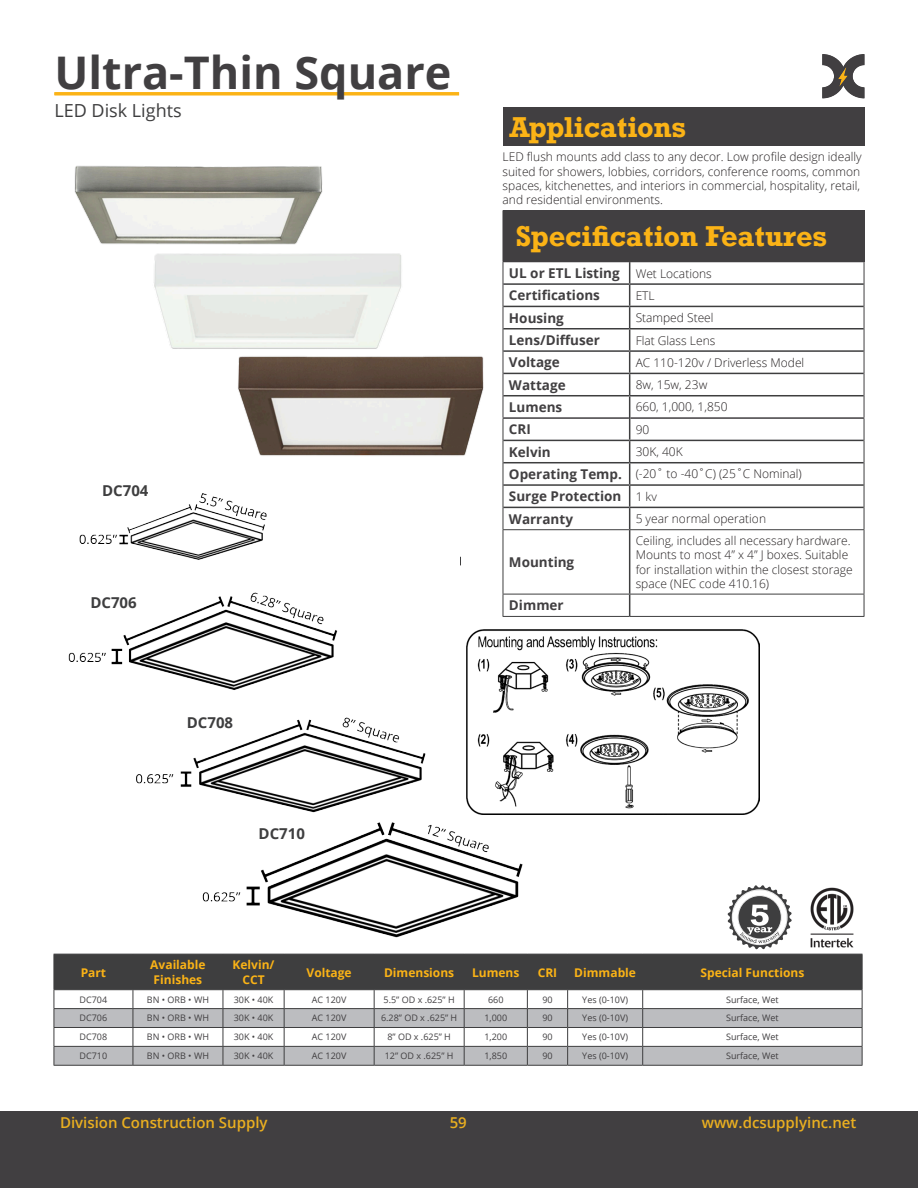
<style>
.page{position:relative;width:918px;height:1188px;background:#fff}
.page>*{position:absolute;margin:0;border:0;box-sizing:border-box;transform-origin:0 0}
.t1{font:700 45px "Open Sans";color:#413f41}
.t2{font:700 27px "Rockwell";color:#fbb316}
.t3{font:18px "Open Sans";color:#3e3e3f}
.t4{font:600 15px "Open Sans";color:#eaaf20}
.t5{font:700 15px "Open Sans";color:#3e3e3f}
.t6{font:700 13.5px "Open Sans";color:#413f41}
.t7{font:300 12px/14.4px "Open Sans";color:#231f20}
.t8{font:700 12px/14.4px "Open Sans";color:#fbb316}
.t9{font:9px "Open Sans";color:#413f41}
</style>
<div class="page">
<div style="left:0;top:1111px;width:918px;height:77px;background:#413f41"></div>
<hr style="left:54px;top:92px;width:405px;height:3px;background:#fbb316">
<div style="left:503px;top:107px;width:361px;height:39px;background:#413f41"></div>
<div style="left:503px;top:211px;width:361px;height:51px;background:#413f41"></div>
<hr style="left:503px;top:210px;width:127px;height:1px;background:#413f41">
<hr style="left:630px;top:210px;width:234px;height:1px;background:#413f41">
<hr style="left:864px;top:211px;width:1px;height:50px;background:#413f41">
<hr style="left:503px;top:417px;width:126px;height:2px;background:#413f41">
<hr style="left:630px;top:417px;width:234px;height:2px;background:#413f41">
<hr style="left:503px;top:283px;width:127px;height:2px;background:#3e3e3f">
<hr style="left:503px;top:306px;width:127px;height:1px;background:#3e3e3f">
<hr style="left:503px;top:328px;width:127px;height:2px;background:#3e3e3f">
<hr style="left:503px;top:350px;width:127px;height:2px;background:#3e3e3f">
<hr style="left:503px;top:373px;width:127px;height:1px;background:#3e3e3f">
<hr style="left:630px;top:283px;width:234px;height:2px;background:#3e3e3f">
<hr style="left:630px;top:306px;width:234px;height:1px;background:#3e3e3f">
<hr style="left:630px;top:328px;width:234px;height:2px;background:#3e3e3f">
<hr style="left:630px;top:350px;width:234px;height:2px;background:#3e3e3f">
<hr style="left:630px;top:373px;width:234px;height:1px;background:#3e3e3f">
<hr style="left:503px;top:395px;width:127px;height:1px;background:#3e3e3f">
<hr style="left:630px;top:395px;width:234px;height:1px;background:#3e3e3f">
<hr style="left:503px;top:440px;width:127px;height:1px;background:#3e3e3f">
<hr style="left:503px;top:462px;width:127px;height:1px;background:#3e3e3f">
<hr style="left:503px;top:484px;width:127px;height:2px;background:#3e3e3f">
<hr style="left:630px;top:440px;width:234px;height:1px;background:#3e3e3f">
<hr style="left:630px;top:462px;width:234px;height:1px;background:#3e3e3f">
<hr style="left:630px;top:484px;width:234px;height:2px;background:#3e3e3f">
<svg style="left:503px;top:262px;width:1px;height:267px"></svg>
<hr style="left:503px;top:530px;width:1px;height:64px;background:#3e3e3f">
<svg style="left:503px;top:595px;width:1px;height:21px"></svg>
<hr style="left:503px;top:507px;width:127px;height:1px;background:#3e3e3f">
<hr style="left:503px;top:529px;width:127px;height:1px;background:#3e3e3f">
<hr style="left:503px;top:594px;width:127px;height:1px;background:#3e3e3f">
<hr style="left:503px;top:616px;width:127px;height:1px;background:#3e3e3f">
<svg style="left:629px;top:262px;width:1px;height:267px"></svg>
<hr style="left:629px;top:530px;width:1px;height:64px;background:#3e3e3f">
<svg style="left:629px;top:594px;width:1px;height:22px"></svg>
<hr style="left:630px;top:507px;width:234px;height:1px;background:#3e3e3f">
<svg style="left:864px;top:262px;width:1px;height:267px"></svg>
<hr style="left:864px;top:530px;width:1px;height:64px;background:#3e3e3f">
<svg style="left:864px;top:594px;width:1px;height:22px"></svg>
<hr style="left:630px;top:529px;width:234px;height:1px;background:#3e3e3f">
<hr style="left:630px;top:594px;width:234px;height:1px;background:#3e3e3f">
<hr style="left:630px;top:616px;width:234px;height:1px;background:#3e3e3f">
<hr style="left:54px;top:1065px;width:79px;height:1px;background:#3e3e3f">
<hr style="left:133px;top:1065px;width:90px;height:1px;background:#3e3e3f">
<hr style="left:223px;top:1065px;width:61px;height:1px;background:#3e3e3f">
<hr style="left:284px;top:1065px;width:90px;height:1px;background:#3e3e3f">
<hr style="left:374px;top:1065px;width:90px;height:1px;background:#3e3e3f">
<hr style="left:464px;top:1065px;width:63px;height:1px;background:#3e3e3f">
<hr style="left:527px;top:1065px;width:41px;height:1px;background:#3e3e3f">
<hr style="left:568px;top:1065px;width:75px;height:1px;background:#3e3e3f">
<hr style="left:643px;top:1065px;width:219px;height:1px;background:#3e3e3f">
<svg style="left:822px;top:54px;width:42px;height:44px"></svg>
<img style="left:467px;top:629px;width:293px;height:185px">
<img style="left:79px;top:493px;width:188px;height:67px">
<img style="left:68px;top:592px;width:270px;height:98px">
<img style="left:136px;top:717px;width:290px;height:96px">
<img style="left:261px;top:813px;width:279px;height:72px">
<svg style="left:54px;top:885px;width:809px;height:180px"></svg>
<img style="left:74px;top:165px;width:249px;height:79px">
<img style="left:238px;top:356px;width:246px;height:100px">
<img style="left:151px;top:243px;width:252px;height:118px">
<p class="t1" style="left:54px;top:41px;width:399px">Ultra-Thin Square</p>
<p class="t3" style="left:54px;top:98px;width:129px">LED Disk Lights</p>
<p class="t5" style="left:102px;top:480px;width:48px">DC704</p>
<p class="t5" style="left:90px;top:592px;width:48px">DC706</p>
<p class="t5" style="left:187px;top:712px;width:48px">DC708</p>
<p class="t5" style="left:259px;top:823px;width:48px">DC710</p>
<p class="t2" style="left:509px;top:109px;width:178px">Applications</p>
<p class="t7" style="left:503px;top:149px;width:361px">LED flush mounts add class to any decor. Low profile design ideally suited for showers, lobbies, corridors, conference rooms, common spaces, kitchenettes, and interiors in commercial, hospitality, retail, and residential environments.</p>
<p class="t2" style="left:516px;top:219px;width:313px">Specification Features</p>
<p class="t6" style="left:509px;top:264px;width:112px">UL or ETL Listing</p>
<p class="t7" style="left:636px;top:266px;width:78px">Wet Locations</p>
<p class="t6" style="left:509px;top:286px;width:93px">Certifications</p>
<p class="t7" style="left:636px;top:288px;width:21px">ETL</p>
<p class="t6" style="left:509px;top:308px;width:56px">Housing</p>
<p class="t7" style="left:636px;top:310px;width:79px">Stamped Steel</p>
<p class="t6" style="left:509px;top:331px;width:93px">Lens/Diffuser</p>
<p class="t7" style="left:636px;top:333px;width:81px">Flat Glass Lens</p>
<p class="t6" style="left:509px;top:353px;width:52px">Voltage</p>
<p class="t7" style="left:636px;top:355px;width:170px">AC 110-120v / Driverless Model</p>
<p class="t6" style="left:509px;top:375px;width:58px">Wattage</p>
<p class="t7" style="left:636px;top:377px;width:73px">8w, 15w, 23w</p>
<p class="t6" style="left:509px;top:398px;width:55px">Lumens</p>
<p class="t7" style="left:636px;top:400px;width:93px">660, 1,000, 1,850</p>
<p class="t6" style="left:509px;top:420px;width:23px">CRI</p>
<p class="t7" style="left:636px;top:422px;width:15px">90</p>
<p class="t6" style="left:509px;top:442px;width:43px">Kelvin</p>
<p class="t7" style="left:636px;top:444px;width:49px">30K, 40K</p>
<p class="t6" style="left:509px;top:465px;width:114px">Operating Temp.</p>
<p class="t7" style="left:636px;top:467px;width:168px">(-20˚ to -40˚C) (25˚C Nominal)</p>
<p class="t6" style="left:509px;top:487px;width:114px">Surge Protection</p>
<p class="t7" style="left:636px;top:489px;width:23px">1 kv</p>
<p class="t6" style="left:509px;top:509px;width:66px">Warranty</p>
<p class="t7" style="left:636px;top:511px;width:132px">5 year normal operation</p>
<p class="t6" style="left:509px;top:553px;width:67px">Mounting</p>
<p class="t7" style="left:636px;top:533px;width:219px">Ceiling, includes all necessary hardware.<br>Mounts to most 4” x 4” J boxes. Suitable for installation within the closest storage space (NEC code 410.16)</p>
<p class="t6" style="left:509px;top:596px;width:56px">Dimmer</p>
<p class="t8" style="left:81px;top:965px;width:27px">Part</p>
<p class="t8" style="left:150px;top:957px;width:57px">Available<br>Finishes</p>
<p class="t8" style="left:233px;top:957px;width:44px;text-align:center">Kelvin/<br>CCT</p>
<p class="t8" style="left:307px;top:965px;width:47px">Voltage</p>
<p class="t8" style="left:384px;top:965px;width:72px">Dimensions</p>
<p class="t8" style="left:472px;top:965px;width:49px">Lumens</p>
<p class="t8" style="left:538px;top:965px;width:21px">CRI</p>
<p class="t8" style="left:574px;top:965px;width:63px">Dimmable</p>
<p class="t8" style="left:700px;top:965px;width:105px">Special Functions</p>
<p class="t9" style="left:80px;top:993px;width:29px">DC704</p>
<p class="t9" style="left:147px;top:993px;width:64px">BN • ORB • WH</p>
<p class="t9" style="left:234px;top:993px;width:41px">30K • 40K</p>
<p class="t9" style="left:312px;top:993px;width:36px">AC 120V</p>
<p class="t9" style="left:384px;top:993px;width:73px">5.5” OD x .625” H</p>
<p class="t9" style="left:488px;top:993px;width:17px">660</p>
<p class="t9" style="left:542px;top:993px;width:12px">90</p>
<p class="t9" style="left:582px;top:993px;width:47px">Yes (0-10V)</p>
<p class="t9" style="left:726px;top:993px;width:54px">Surface, Wet</p>
<p class="t9" style="left:80px;top:1012px;width:29px">DC706</p>
<p class="t9" style="left:147px;top:1012px;width:64px">BN • ORB • WH</p>
<p class="t9" style="left:234px;top:1012px;width:41px">30K • 40K</p>
<p class="t9" style="left:312px;top:1012px;width:36px">AC 120V</p>
<p class="t9" style="left:381px;top:1012px;width:78px">6.28” OD x .625” H</p>
<p class="t9" style="left:484px;top:1012px;width:24px">1,000</p>
<p class="t9" style="left:542px;top:1012px;width:12px">90</p>
<p class="t9" style="left:582px;top:1012px;width:47px">Yes (0-10V)</p>
<p class="t9" style="left:726px;top:1012px;width:54px">Surface, Wet</p>
<p class="t9" style="left:80px;top:1031px;width:29px">DC708</p>
<p class="t9" style="left:147px;top:1031px;width:64px">BN • ORB • WH</p>
<p class="t9" style="left:234px;top:1031px;width:41px">30K • 40K</p>
<p class="t9" style="left:312px;top:1031px;width:36px">AC 120V</p>
<p class="t9" style="left:387px;top:1031px;width:65px">8” OD x .625” H</p>
<p class="t9" style="left:484px;top:1031px;width:24px">1,200</p>
<p class="t9" style="left:542px;top:1031px;width:12px">90</p>
<p class="t9" style="left:582px;top:1031px;width:47px">Yes (0-10V)</p>
<p class="t9" style="left:726px;top:1031px;width:54px">Surface, Wet</p>
<p class="t9" style="left:80px;top:1050px;width:29px">DC710</p>
<p class="t9" style="left:147px;top:1050px;width:64px">BN • ORB • WH</p>
<p class="t9" style="left:234px;top:1050px;width:41px">30K • 40K</p>
<p class="t9" style="left:312px;top:1050px;width:36px">AC 120V</p>
<p class="t9" style="left:385px;top:1050px;width:70px">12” OD x .625” H</p>
<p class="t9" style="left:484px;top:1050px;width:24px">1,850</p>
<p class="t9" style="left:542px;top:1050px;width:12px">90</p>
<p class="t9" style="left:582px;top:1050px;width:47px">Yes (0-10V)</p>
<p class="t9" style="left:726px;top:1050px;width:54px">Surface, Wet</p>
<p class="t4" style="left:60px;top:1112px;width:209px">Division Construction Supply</p>
<p class="t4" style="left:450px;top:1112px;width:19px">59</p>
<p class="t4" style="left:702px;top:1112px;width:156px">www.dcsupplyinc.net</p>
</div>
